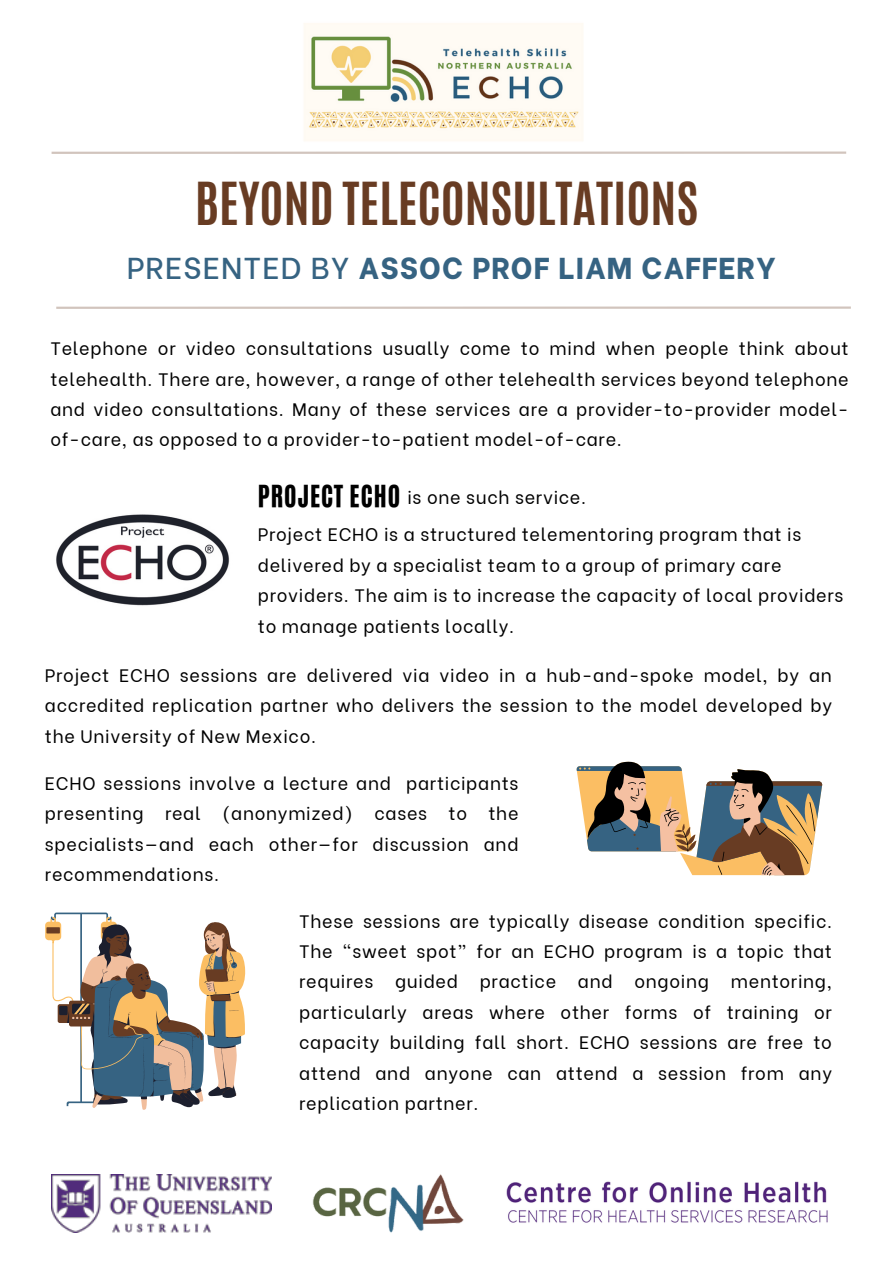
<style>
.page{position:relative;width:894px;height:1264px;background:#fff}
.page>*{position:absolute;margin:0;border:0;box-sizing:border-box;transform-origin:0 0}
.t1{font:700 49.5px "Antonio";color:#683c23}
.t2{font:800 30.15px "Be Vietnam";letter-spacing:.04em;color:#366382}
.t3{font:25.5px "CA Generated";letter-spacing:.04em;color:#000}
.t4{font:18px/30.3px "Be Vietnam";letter-spacing:.04em;color:#000;text-align:justify}
.s1{font-weight:500}
</style>
<div class="page">
<img style="left:52px;top:1174px;width:219px;height:58px">
<img style="left:506px;top:1181px;width:322px;height:42px">
<img style="left:304px;top:23px;width:279px;height:118px">
<img style="left:312px;top:1174px;width:152px;height:59px">
<hr style="left:56px;top:306px;width:794px;height:3px;background:#683c23">
<hr style="left:52px;top:151px;width:794px;height:3px;background:#683c23">
<img style="left:56px;top:514px;width:174px;height:92px">
<svg style="left:576px;top:761px;width:246px;height:114px"></svg>
<svg style="left:45px;top:912px;width:200px;height:198px"></svg>
<p class="t1" style="left:195px;top:168px;width:504px">BEYOND TELECONSULTATIONS</p>
<h3 class="t2" style="left:127px;top:243px;width:650px"><span class="s1">PRESENTED BY</span> ASSOC PROF LIAM CAFFERY</h3>
<p class="t4" style="left:50px;top:331px;width:799px">Telephone or video consultations usually come to mind when people think about telehealth. There are, however, a range of other telehealth services beyond telephone and video consultations. Many of these services are a provider-to-provider model&shy;of-care, as opposed to a provider-to-patient model-of-care.</p>
<p class="t3" style="left:258px;top:478px;width:144px">PROJECT ECHO</p>
<p class="t4" style="left:407px;top:481px;width:180px">is one such service.</p>
<p class="t4" style="left:258px;top:518px;width:587px;text-align:left">Project ECHO is a structured telementoring program that is delivered by a specialist team to a group of primary care providers. The aim is to increase the capacity of local providers to manage patients locally.</p>
<p class="t4" style="left:45px;top:658px;width:788px">Project ECHO sessions are delivered via video in a hub-and-spoke model, by an accredited replication partner who delivers the session to the model developed by the University of New Mexico.</p>
<p class="t4" style="left:45px;top:766px;width:475px">ECHO sessions involve a lecture and participants presenting real (anonymized) cases to the specialists—and each other—for discussion and recommendations.</p>
<p class="t4" style="left:299px;top:904px;width:534px">These sessions are typically disease condition specific.<br>The "sweet spot” for an ECHO program is a topic that requires guided practice and ongoing mentoring, particularly areas where other forms of training or capacity building fall short. ECHO sessions are free to attend and anyone can attend a session from any replication partner.</p>
</div>
